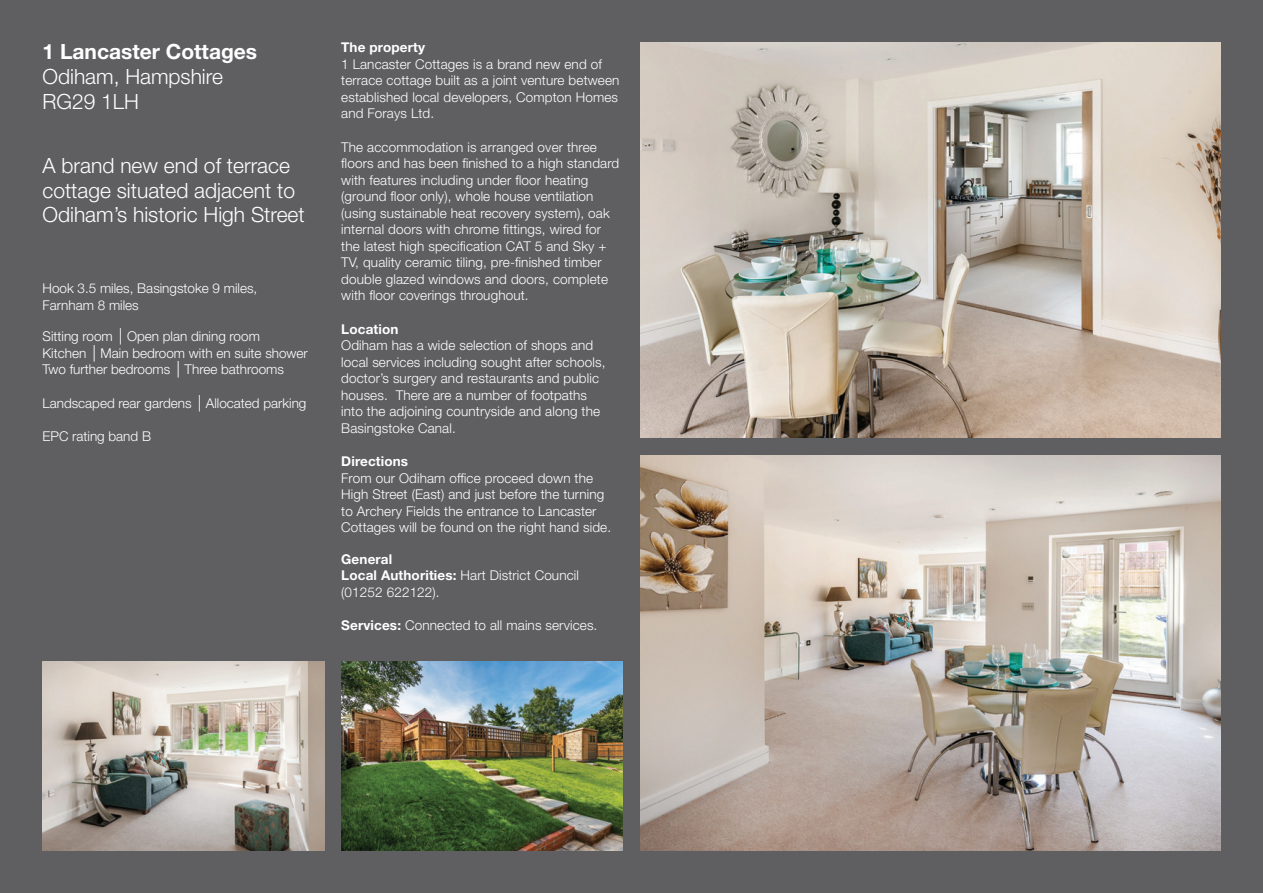
<style>
.page{position:relative;width:1263px;height:893px;background:#5f5f62}
.page>*{position:absolute;margin:0;border:0;box-sizing:border-box;transform-origin:0 0}
.t1{font:300 21px/24.8px "Helvetica Neue LT Std";color:#fff}
.t2{font:300 13.5px/16.5px "Helvetica Neue LT Std";letter-spacing:.01em;color:#fff}
.t3{font:700 13.5px "Helvetica Neue LT Std";letter-spacing:.01em;color:#fff}
.s1{font-weight:700}
.s2{font-size:16.5px}
</style>
<div class="page">
<img style="left:640px;top:43px;width:580px;height:395px">
<img style="left:640px;top:455px;width:580px;height:395px">
<img style="left:341px;top:661px;width:282px;height:189px">
<img style="left:43px;top:661px;width:281px;height:189px">
<p class="t1" style="left:43px;top:39px;width:216px"><span class="s1">1 Lancaster Cottages<br></span>Odiham, Hampshire<br>RG29 1LH</p>
<p class="t1" style="left:43px;top:153px;width:264px">A brand new end of terrace cottage situated adjacent to<br>Odiham’s historic High Street</p>
<p class="t2" style="left:43px;top:280px;width:216px">Hook 3.5 miles, Basingstoke 9 miles,<br>Farnham 8 miles</p>
<p class="t2" style="left:43px;top:328px;width:267px">Sitting room <span class="s2">|</span> Open plan dining room<br>Kitchen <span class="s2">|</span> Main bedroom with en suite shower<br>Two further bedrooms <span class="s2">|</span> Three bathrooms</p>
<p class="t2" style="left:43px;top:394px;width:265px">Landscaped rear gardens <span class="s2">|</span> Allocated parking</p>
<p class="t2" style="left:43px;top:428px;width:110px">EPC rating band B</p>
<p class="t2" style="left:341px;top:39px;width:280px"><span class="s1">The property<br></span>1 Lancaster Cottages is a brand new end of terrace cottage built as a joint venture between established local developers, Compton Homes and Forays Ltd.</p>
<p class="t2" style="left:341px;top:138px;width:279px">The accommodation is arranged over three floors and has been finished to a high standard with features including under floor heating (ground floor only), whole house ventilation (using sustainable heat recovery system), oak internal doors with chrome fittings, wired for the latest high specification CAT 5 and Sky + TV, quality ceramic tiling, pre-finished timber double glazed windows and doors, complete with floor coverings throughout.</p>
<p class="t2" style="left:341px;top:320px;width:266px"><span class="s1">Location<br></span>Odiham has a wide selection of shops and local services including sought after schools, doctor’s surgery and restaurants and public houses. There are a number of footpaths into the adjoining countryside and along the Basingstoke Canal.</p>
<p class="t2" style="left:341px;top:453px;width:271px"><span class="s1">Directions<br></span>From our Odiham office proceed down the High Street (East) and just before the turning to Archery Fields the entrance to Lancaster Cottages will be found on the right hand side.</p>
<p class="t3" style="left:341px;top:550px;width:53px">General</p>
<p class="t2" style="left:341px;top:567px;width:239px"><span class="s1">Local Authorities:</span> Hart District Council (01252 622122).</p>
<p class="t2" style="left:341px;top:616px;width:258px"><span class="s1">Services:</span> Connected to all mains services.</p>
</div>
